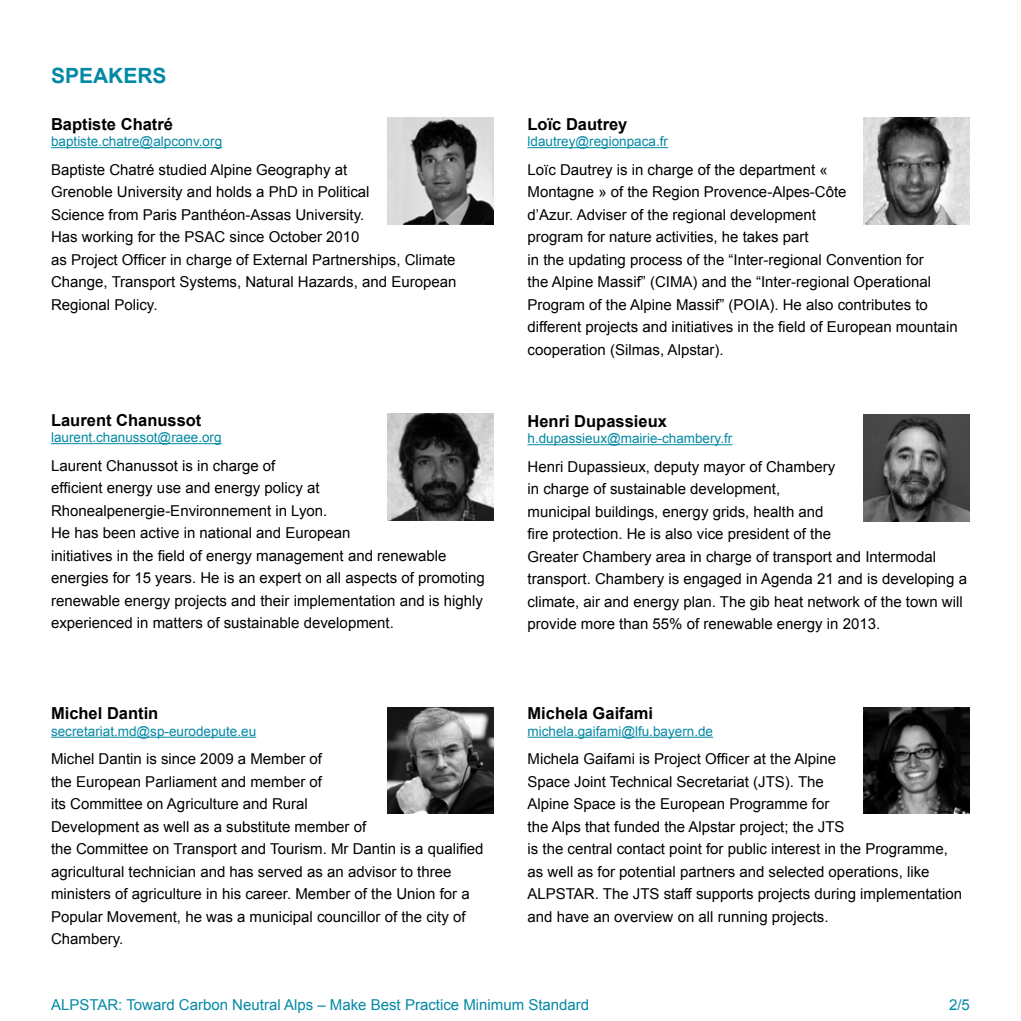
<style>
.page{position:relative;width:1021px;height:1021px;background:#fff}
.page>*{position:absolute;margin:0;border:0;box-sizing:border-box;transform-origin:0 0}
.t1{font:700 21px "Arial";color:#0389a5}
.t2{font:700 16.5px "Arial";color:#000}
.t3{font:15px/22.5px "Arial";color:#000}
.t4{font:15px "Arial";color:#0389a5}
.t5{font:13.5px "Arial";color:#0389a5}
</style>
<div class="page">
<hr style="left:51px;top:147px;width:171px;height:1px;background:#0389a5">
<img style="left:387px;top:118px;width:106px;height:106px">
<hr style="left:51px;top:443px;width:171px;height:1px;background:#0389a5">
<img style="left:387px;top:414px;width:106px;height:106px">
<hr style="left:51px;top:736px;width:205px;height:1px;background:#0389a5">
<img style="left:387px;top:707px;width:106px;height:106px">
<hr style="left:527px;top:147px;width:141px;height:1px;background:#0389a5">
<img style="left:863px;top:118px;width:106px;height:106px">
<hr style="left:527px;top:736px;width:186px;height:1px;background:#0389a5">
<img style="left:863px;top:707px;width:106px;height:106px">
<hr style="left:527px;top:444px;width:205px;height:1px;background:#0389a5">
<img style="left:863px;top:415px;width:106px;height:106px">
<h1 class="t1" style="left:51px;top:62px;width:115px">speakers</h1>
<p class="t2" style="left:51px;top:113px;width:123px">Baptiste Chatré</p>
<p class="t5" style="left:51px;top:133px;width:173px">baptiste.chatre@alpconv.org</p>
<p class="t3" style="left:51px;top:158px;width:407px">Baptiste Chatré studied Alpine Geography at<br>Grenoble University and holds a PhD in Political<br>Science from Paris Panthéon-Assas University.<br>Has working for the PSAC since October 2010<br>as Project Officer in charge of External Partnerships, Climate Change, Transport Systems, Natural Hazards, and European Regional Policy.</p>
<p class="t2" style="left:51px;top:409px;width:152px">Laurent Chanussot</p>
<p class="t5" style="left:51px;top:428px;width:172px">laurent.chanussot@raee.org</p>
<p class="t3" style="left:51px;top:454px;width:435px">Laurent Chanussot is in charge of<br>efficient energy use and energy policy at Rhonealpenergie-Environnement in Lyon.<br>He has been active in national and European<br>initiatives in the field of energy management and renewable energies for 15 years. He is an expert on all aspects of promoting renewable energy projects and their implementation and is highly experienced in matters of sustainable development.</p>
<p class="t2" style="left:51px;top:702px;width:109px">Michel Dantin</p>
<p class="t5" style="left:51px;top:722px;width:207px">secretariat.md@sp-eurodepute.eu</p>
<p class="t3" style="left:51px;top:748px;width:434px">Michel Dantin is since 2009 a Member of<br>the European Parliament and member of<br>its Committee on Agriculture and Rural<br>Development as well as a substitute member of<br>the Committee on Transport and Tourism. Mr Dantin is a qualified agricultural technician and has served as an advisor to three ministers of agriculture in his career. Member of the Union for a Popular Movement, he was a municipal councillor of the city of Chambery.</p>
<p class="t2" style="left:527px;top:113px;width:101px">Loïc Dautrey</p>
<p class="t5" style="left:527px;top:133px;width:142px">ldautrey@regionpaca.fr</p>
<p class="t3" style="left:527px;top:158px;width:431px">Loïc Dautrey is in charge of the department «<br>Montagne » of the Region Provence-Alpes-Côte<br>d’Azur. Adviser of the regional development<br>program for nature activities, he takes part<br>in the updating process of the “Inter-regional Convention for<br>the Alpine Massif” (CIMA) and the “Inter-regional Operational Program of the Alpine Massif” (POIA). He also contributes to different projects and initiatives in the field of European mountain cooperation (Silmas, Alpstar).</p>
<p class="t2" style="left:527px;top:410px;width:141px">Henri Dupassieux</p>
<p class="t5" style="left:527px;top:429px;width:206px">h.dupassieux@mairie-chambery.fr</p>
<p class="t3" style="left:527px;top:455px;width:441px">Henri Dupassieux, deputy mayor of Chambery<br>in charge of sustainable development,<br>municipal buildings, energy grids, health and<br>fire protection. He is also vice president of the<br>Greater Chambery area in charge of transport and Intermodal transport. Chambery is engaged in Agenda 21 and is developing a climate, air and energy plan. The gib heat network of the town will provide more than 55% of renewable energy in 2013.</p>
<p class="t2" style="left:527px;top:702px;width:127px">Michela Gaifami</p>
<p class="t5" style="left:527px;top:722px;width:187px">michela.gaifami@lfu.bayern.de</p>
<p class="t3" style="left:527px;top:748px;width:436px">Michela Gaifami is Project Officer at the Alpine<br>Space Joint Technical Secretariat (JTS). The<br>Alpine Space is the European Programme for<br>the Alps that funded the Alpstar project; the JTS<br>is the central contact point for public interest in the Programme, as well as for potential partners and selected operations, like ALPSTAR. The JTS staff supports projects during implementation and have an overview on all running projects.</p>
<p class="t4" style="left:51px;top:994px;width:21px">Alpstar</p>
<p class="t4" style="left:118px;top:994px;width:472px">: Toward Carbon Neutral Alps – Make Best Practice Minimum Standard</p>
<p class="t4" style="left:949px;top:994px;width:22px">2/5</p>
</div>
